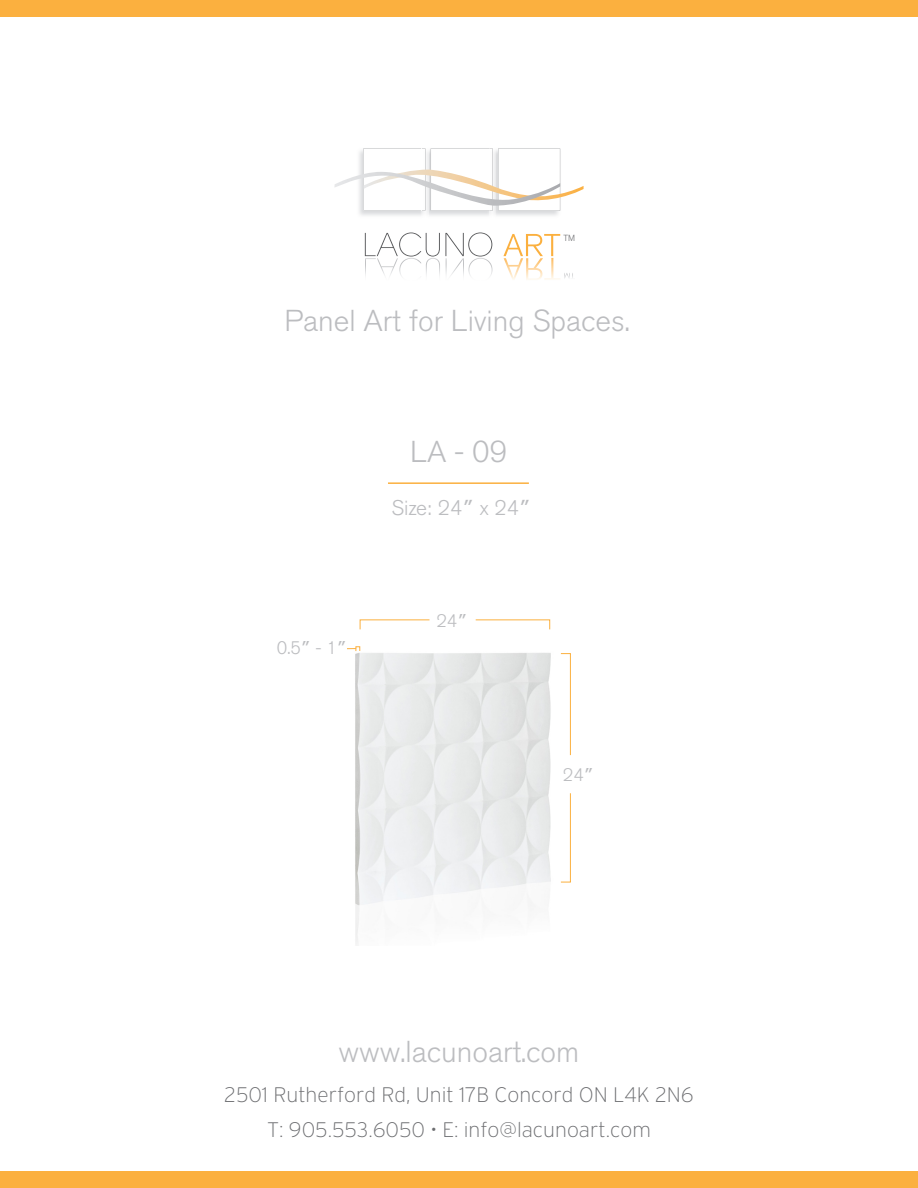
<style>
.page{position:relative;width:918px;height:1188px;background:#fff}
.page>*{position:absolute;margin:0;border:0;box-sizing:border-box;transform-origin:0 0}
.t1{font:300 30px "Akzidenz Grotesk BQ";color:#bcbdc0}
.t2{font:200 21px/34.5px "Interstate";color:#6c6d70;text-align:center}
.t3{font:300 21px "Akzidenz Grotesk BQ";color:#bcbdc0}
.t4{font:300 18px "Akzidenz Grotesk BQ";color:#bcbdc0}
.t5{font:300 8.85px "Akzidenz Grotesk BQ";color:#6c6d70}
.s1{font-family:"Univers LT Std";font-weight:400}
</style>
<div class="page">
<img style="left:365px;top:258px;width:56px;height:18px">
<img style="left:426px;top:258px;width:14px;height:18px">
<img style="left:446px;top:258px;width:18px;height:18px">
<img style="left:468px;top:258px;width:25px;height:18px">
<svg style="left:365px;top:232px;width:127px;height:25px"></svg>
<svg style="left:334px;top:148px;width:250px;height:63px"></svg>
<svg style="left:503px;top:234px;width:70px;height:46px"></svg>
<div style="left:0;top:0;width:918px;height:16px;background:#fbb03f"></div>
<div style="left:0;top:1172px;width:918px;height:16px;background:#fbb03f"></div>
<img style="left:355px;top:646px;width:196px;height:299px">
<hr style="left:388px;top:482px;width:141px;height:2px;background:#fbb03f">
<svg style="left:560px;top:653px;width:11px;height:103px"></svg>
<svg style="left:560px;top:793px;width:11px;height:90px"></svg>
<svg style="left:359px;top:619px;width:71px;height:11px"></svg>
<svg style="left:475px;top:619px;width:75px;height:11px"></svg>
<svg style="left:347px;top:646px;width:13px;height:5px"></svg>
<p class="t5" style="left:563px;top:233px;width:13px">TM</p>
<p class="t1" style="left:285px;top:303px;width:347px">Panel Art for Living Spaces.</p>
<p class="t1" style="left:410px;top:435px;width:98px">LA - 09</p>
<p class="t3" style="left:392px;top:496px;width:141px">Size: 24<span class="s1">”</span> x 24<span class="s1">”</span></p>
<p class="t4" style="left:277px;top:638px;width:71px">0.5<span class="s1">”</span> - 1<span class="s1">”</span></p>
<p class="t4" style="left:436px;top:611px;width:32px">24<span class="s1">”</span></p>
<p class="t4" style="left:563px;top:764px;width:32px">24<span class="s1">”</span></p>
<p class="t1" style="left:339px;top:1035px;width:242px">www.lacunoart.com</p>
<p class="t2" style="left:224px;top:1078px;width:471px">2501 Rutherford Rd, Unit 17B Concord ON L4K 2N6<br>T: 905.553.6050 • E: info@lacunoart.com</p>
</div>
